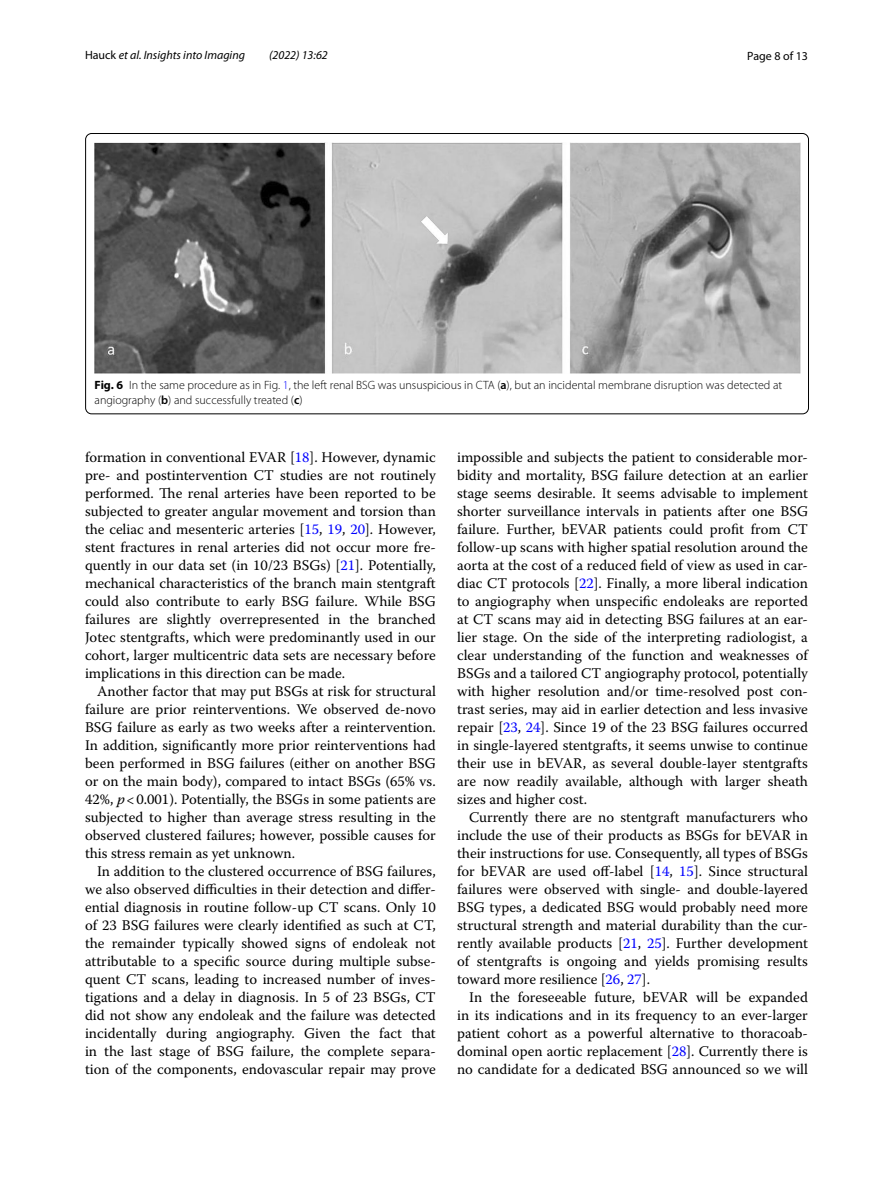
<style>
.page{position:relative;width:893px;height:1187px;background:#fff}
.page>*{position:absolute;margin:0;border:0;box-sizing:border-box;transform-origin:0 0}
.t1{font:14.7px/18px "Warnock Pro";color:#000;text-align:justify}
.t2{font:300 12px/15px "Myriad Pro";color:#000}
.t3{font:italic 12px "Myriad Pro";color:#000}
.t4{font:12px "Myriad Pro";color:#000}
.s1{font-style:normal}
.s2{font-weight:700}
.s3{color:#00f}
.s4{font-weight:600}
.s5{font-style:italic}
</style>
<div class="page">
<img style="left:94px;top:142px;width:706px;height:231px">
<p class="t3" style="left:85px;top:48px;width:162px"><span class="s1">Hauck</span> et al. Insights into Imaging</p>
<p class="t3" style="left:269px;top:48px;width:60px">(2022) 13:62</p>
<p class="t4" style="left:747px;top:48px;width:62px">Page 8 of 13</p>
<p class="t2" style="left:95px;top:377px;width:689px"><span class="s2">Fig. 6</span> In the same procedure as in Fig. <span class="s3">1</span>, the left renal BSG was unsuspicious in CTA (<span class="s4">a</span>), but an incidental membrane disruption was detected at angiography (<span class="s4">b</span>) and successfully treated (<span class="s4">c</span>)</p>
<p class="t1" style="left:85px;top:448px;width:352px">formation in conventional EVAR [<span class="s3">18</span>]. However, dynamic pre- and postintervention CT studies are not routinely performed. The renal arteries have been reported to be subjected to greater angular movement and torsion than the celiac and mesenteric arteries [<span class="s3">15</span>, <span class="s3">19</span>, <span class="s3">20</span>]. However, stent fractures in renal arteries did not occur more fre&shy;quently in our data set (in 10/23 BSGs) [<span class="s3">21</span>]. Potentially, mechanical characteristics of the branch main stentgraft could also contribute to early BSG failure. While BSG failures are slightly overrepresented in the branched Jotec stentgrafts, which were predominantly used in our cohort, larger multicentric data sets are necessary before implications in this direction can be made.</p>
<p class="t1" style="left:85px;top:682px;width:352px;text-indent:12px">Another factor that may put BSGs at risk for structural failure are prior reinterventions. We observed de-novo BSG failure as early as two weeks after a reintervention.<br>In addition, significantly more prior reinterventions had been performed in BSG failures (either on another BSG or on the main body), compared to intact BSGs (65% vs.<br>42%, <span class="s5">p</span>&lt;0.001). Potentially, the BSGs in some patients are subjected to higher than average stress resulting in the observed clustered failures; however, possible causes for this stress remain as yet unknown.</p>
<p class="t1" style="left:85px;top:862px;width:352px;text-indent:12px">In addition to the clustered occurrence of BSG failures, we also observed difficulties in their detection and differ&shy;ential diagnosis in routine follow-up CT scans. Only 10 of 23 BSG failures were clearly identified as such at CT, the remainder typically showed signs of endoleak not attributable to a specific source during multiple subse&shy;quent CT scans, leading to increased number of inves&shy;tigations and a delay in diagnosis. In 5 of 23 BSGs, CT did not show any endoleak and the failure was detected incidentally during angiography. Given the fact that in the last stage of BSG failure, the complete separa&shy;tion of the components, endovascular repair may prove</p>
<p class="t1" style="left:457px;top:448px;width:352px">impossible and subjects the patient to considerable mor&shy;bidity and mortality, BSG failure detection at an earlier stage seems desirable. It seems advisable to implement shorter surveillance intervals in patients after one BSG failure. Further, bEVAR patients could profit from CT follow-up scans with higher spatial resolution around the aorta at the cost of a reduced field of view as used in car&shy;diac CT protocols [<span class="s3">22</span>]. Finally, a more liberal indication to angiography when unspecific endoleaks are reported at CT scans may aid in detecting BSG failures at an ear&shy;lier stage. On the side of the interpreting radiologist, a clear understanding of the function and weaknesses of BSGs and a tailored CT angiography protocol, potentially with higher resolution and/or time-resolved post con&shy;trast series, may aid in earlier detection and less invasive repair [<span class="s3">23</span>, <span class="s3">24</span>]. Since 19 of the 23 BSG failures occurred in single-layered stentgrafts, it seems unwise to continue their use in bEVAR, as several double-layer stentgrafts are now readily available, although with larger sheath sizes and higher cost.</p>
<p class="t1" style="left:457px;top:808px;width:352px;text-indent:12px">Currently there are no stentgraft manufacturers who include the use of their products as BSGs for bEVAR in their instructions for use. Consequently, all types of BSGs for bEVAR are used off-label [<span class="s3">14</span>, <span class="s3">15</span>]. Since structural failures were observed with single- and double-layered BSG types, a dedicated BSG would probably need more structural strength and material durability than the cur&shy;rently available products [<span class="s3">21</span>, <span class="s3">25</span>]. Further development of stentgrafts is ongoing and yields promising results toward more resilience [<span class="s3">26</span>, <span class="s3">27</span>].</p>
<p class="t1" style="left:457px;top:988px;width:352px;text-indent:12px">In the foreseeable future, bEVAR will be expanded in its indications and in its frequency to an ever-larger patient cohort as a powerful alternative to thoracoab&shy;dominal open aortic replacement [<span class="s3">28</span>]. Currently there is no candidate for a dedicated BSG announced so we will</p>
</div>
